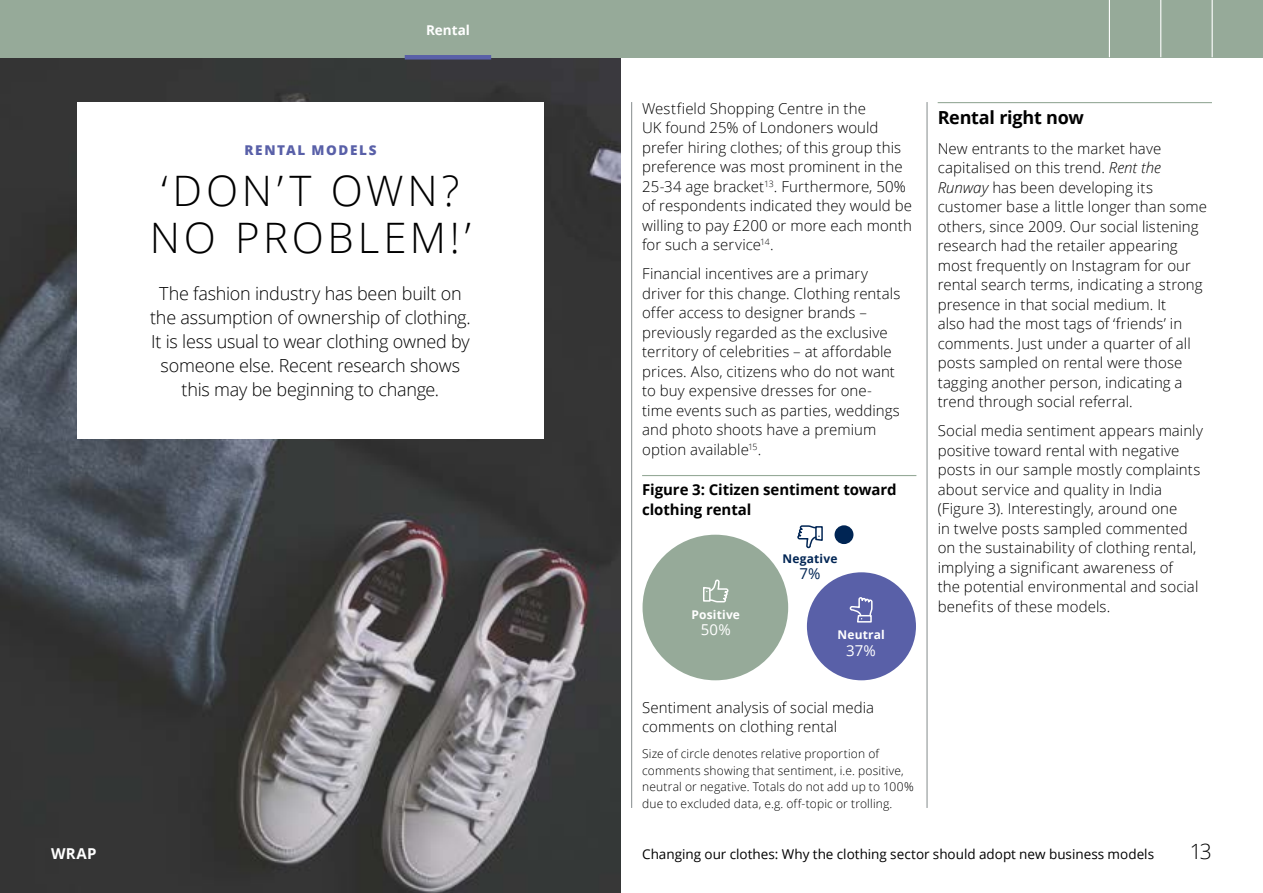
<style>
.page{position:relative;width:1263px;height:893px;background:#fff}
.page>*{position:absolute;margin:0;border:0;box-sizing:border-box;transform-origin:0 0}
.t1{font:300 42px/46.5px "Open Sans";letter-spacing:.09em;color:#000}
.t2{font:300 21px "Open Sans";color:#000}
.t3{font:300 18px/24px "Open Sans";letter-spacing:-.015em;color:#000;text-align:center}
.t4{font:700 18px "Open Sans";letter-spacing:-.015em;color:#000}
.t5{font:300 15px/19.5px "Open Sans";letter-spacing:.005em;color:#000}
.t6{font:700 15px/19.5px "Open Sans";letter-spacing:-.005em;color:#000}
.t7{font:15px "Open Sans";color:#fff}
.t8{font:700 15px "Open Sans";color:#fff}
.t9{font:15px "Open Sans";color:#002554}
.t10{font:13.5px "Open Sans";color:#000}
.t11{font:800 13.5px "Open Sans";letter-spacing:.12em;color:#5960a8}
.t12{font:700 13.5px "Open Sans";letter-spacing:-.005em;color:#fff}
.t13{font:300 12px/16.5px "Open Sans";letter-spacing:.015em;color:#000}
.t14{font:700 12px "Open Sans";letter-spacing:.015em;color:#fff}
.t15{font:700 12px "Open Sans";letter-spacing:.015em;color:#002554}
.s1{font-style:italic}
</style>
<div class="page">
<img style="left:0;top:57px;width:621px;height:836px">
<hr style="left:938px;top:102px;width:274px;height:1px;background:#96aa99">
<div style="left:77px;top:102px;width:467px;height:337px;background:#fff"></div>
<hr style="left:927px;top:102px;width:1px;height:706px;background:#848b8c">
<svg style="left:797px;top:525px;width:26px;height:24px"></svg>
<div style="left:807px;top:572px;width:109px;height:108px;background:#5960a8;border-radius:50%"></div>
<svg style="left:849px;top:597px;width:24px;height:26px"></svg>
<hr style="left:642px;top:475px;width:274px;height:1px;background:#96aa99">
<div style="left:642px;top:535px;width:146px;height:145px;background:#96aa99;border-radius:50%"></div>
<div style="left:834px;top:525px;width:19px;height:19px;background:#002554;border-radius:50%"></div>
<svg style="left:703px;top:579px;width:26px;height:24px"></svg>
<hr style="left:631px;top:102px;width:1px;height:706px;background:#848b8c">
<div style="left:0;top:0;width:1263px;height:57px;background:#96aa99"></div>
<hr style="left:1160px;top:0;width:1px;height:57px;background:#fff">
<hr style="left:1211px;top:0;width:2px;height:57px;background:#fff">
<hr style="left:1109px;top:0;width:1px;height:57px;background:#fff">
<div style="left:405px;top:55px;width:86px;height:5px;background:#5960a8"></div>
<p class="t12" style="left:426px;top:20px;width:45px">Rental</p>
<p class="t11" style="left:244px;top:140px;width:134px">RENTAL MODELS</p>
<h1 class="t1" style="left:150px;top:167px;width:323px">‘DON’T OWN?<br>NO PROBLEM!’</h1>
<p class="t3" style="left:150px;top:281px;width:322px">The fashion industry has been built on the assumption of ownership of clothing.<br>It is less usual to wear clothing owned by someone else. Recent research shows this may be beginning to change.</p>
<p class="t5" style="left:642px;top:98px;width:271px">Westfield Shopping Centre in the<br>UK found 25% of Londoners would prefer hiring clothes; of this group this preference was most prominent in the 25-34 age bracket<sup>13</sup>. Furthermore, 50% of respondents indicated they would be willing to pay £200 or more each month for such a service<sup>14</sup>.</p>
<p class="t5" style="left:642px;top:264px;width:260px">Financial incentives are a primary driver for this change. Clothing rentals offer access to designer brands – previously regarded as the exclusive territory of celebrities – at affordable prices. Also, citizens who do not want to buy expensive dresses for one&shy;time events such as parties, weddings and photo shoots have a premium option available<sup>15</sup>.</p>
<p class="t6" style="left:642px;top:480px;width:256px">Figure 3: Citizen sentiment toward clothing rental</p>
<p class="t14" style="left:691px;top:606px;width:50px">Positive</p>
<p class="t7" style="left:701px;top:620px;width:31px">50%</p>
<p class="t15" style="left:783px;top:550px;width:56px">Negative</p>
<p class="t9" style="left:799px;top:563px;width:23px">7%</p>
<p class="t14" style="left:837px;top:626px;width:49px">Neutral</p>
<p class="t7" style="left:846px;top:640px;width:31px">37%</p>
<p class="t5" style="left:642px;top:697px;width:234px">Sentiment analysis of social media comments on clothing rental</p>
<p class="t13" style="left:642px;top:745px;width:273px">Size of circle denotes relative proportion of comments showing that sentiment, i.e. positive, neutral or negative. Totals do not add up to 100% due to excluded data, e.g. off-topic or trolling.</p>
<p class="t4" style="left:938px;top:105px;width:148px">Rental right now</p>
<p class="t5" style="left:938px;top:138px;width:271px">New entrants to the market have capitalised on this trend. <span class="s1">Rent the Runway</span> has been developing its customer base a little longer than some others, since 2009. Our social listening research had the retailer appearing most frequently on Instagram for our rental search terms, indicating a strong presence in that social medium. It<br>also had the most tags of ‘friends’ in comments. Just under a quarter of all posts sampled on rental were those tagging another person, indicating a trend through social referral.</p>
<p class="t5" style="left:938px;top:421px;width:267px">Social media sentiment appears mainly positive toward rental with negative posts in our sample mostly complaints about service and quality in India (Figure 3). Interestingly, around one<br>in twelve posts sampled commented on the sustainability of clothing rental, implying a significant awareness of<br>the potential environmental and social benefits of these models.</p>
<p class="t8" style="left:51px;top:843px;width:47px">WRAP</p>
<p class="t10" style="left:642px;top:845px;width:513px">Changing our clothes: Why the clothing sector should adopt new business models</p>
<h2 class="t2" style="left:1190px;top:837px;width:24px">13</h2>
</div>
